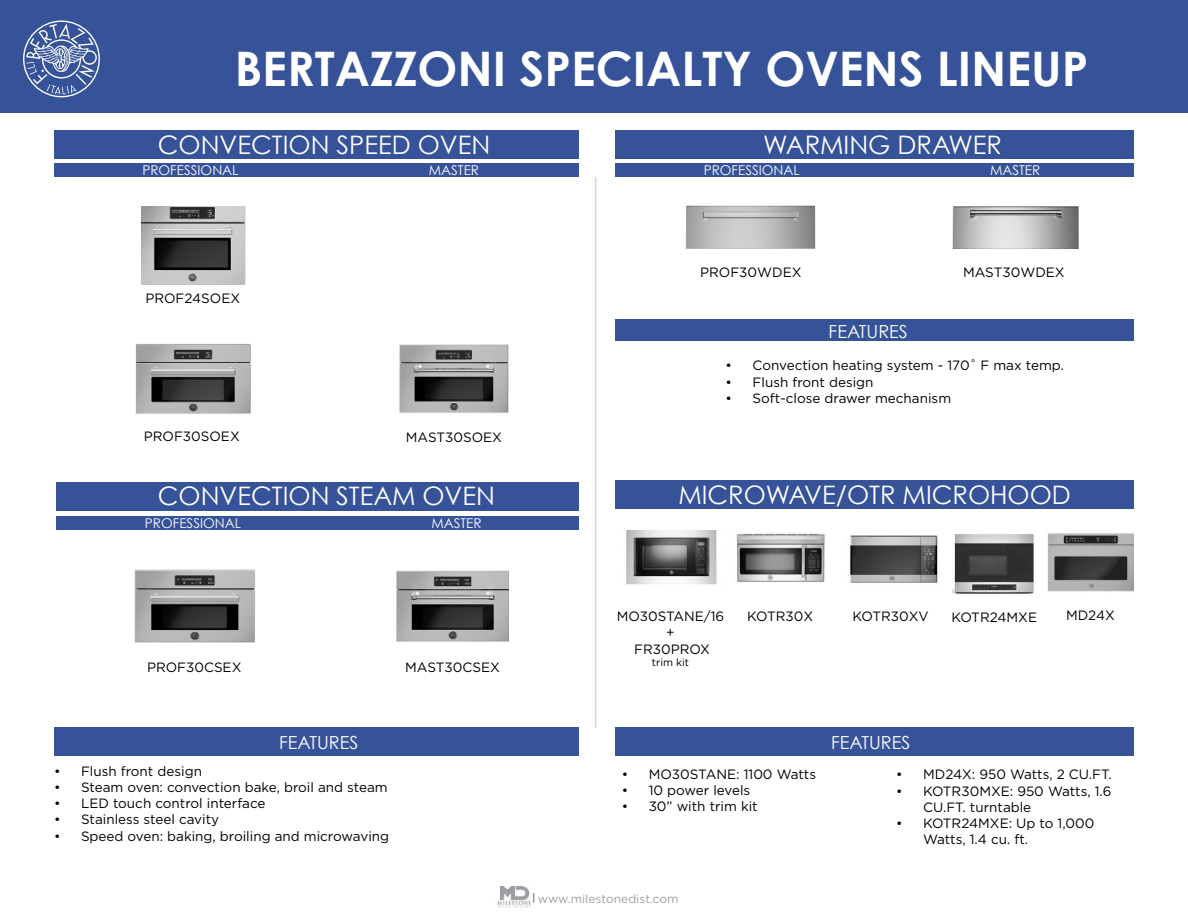
<style>
.page{position:relative;width:1188px;height:918px;background:#fff}
.page>*{position:absolute;margin:0;border:0;box-sizing:border-box;transform-origin:0 0}
.t1{font:700 47.7px "Century Gothic";color:#fff}
.t2{font:25.5px "Century Gothic";color:#fff}
.t3{font:18px "Century Gothic";color:#fff}
.t4{font:13.5px/16.2px "Gotham";color:#000}
.t5{font:13.5px "Century Gothic";color:#fefefe}
.t6{font:12px "Gotham";color:#9d9fa2}
.t7{font:10.5px "Gotham";color:#000}
</style>
<div class="page">
<img style="left:626px;top:530px;width:91px;height:55px">
<div style="left:0;top:0;width:1188px;height:113px;background:#365299"></div>
<svg style="left:23px;top:21px;width:77px;height:76px"></svg>
<div style="left:54px;top:130px;width:525px;height:29px;background:#365299"></div>
<div style="left:57px;top:482px;width:522px;height:29px;background:#365299"></div>
<div style="left:615px;top:480px;width:519px;height:29px;background:#365299"></div>
<div style="left:615px;top:130px;width:519px;height:29px;background:#365299"></div>
<div style="left:54px;top:728px;width:525px;height:28px;background:#365299"></div>
<div style="left:615px;top:320px;width:519px;height:21px;background:#365299"></div>
<div style="left:615px;top:728px;width:519px;height:28px;background:#365299"></div>
<img style="left:135px;top:344px;width:116px;height:70px">
<img style="left:134px;top:569px;width:121px;height:74px">
<img style="left:685px;top:205px;width:131px;height:44px">
<img style="left:399px;top:344px;width:110px;height:69px">
<img style="left:396px;top:570px;width:113px;height:72px">
<img style="left:952px;top:206px;width:127px;height:43px">
<img style="left:141px;top:206px;width:105px;height:79px">
<img style="left:1047px;top:533px;width:87px;height:59px">
<img style="left:849px;top:535px;width:89px;height:48px">
<div style="left:54px;top:163px;width:525px;height:14px;background:#365299"></div>
<div style="left:615px;top:163px;width:519px;height:14px;background:#365299"></div>
<div style="left:57px;top:516px;width:522px;height:13px;background:#365299"></div>
<hr style="left:595px;top:177px;width:1px;height:551px;background:#d6d6d6">
<img style="left:497px;top:887px;width:38px;height:21px">
<img style="left:953px;top:534px;width:81px;height:60px">
<img style="left:736px;top:533px;width:89px;height:49px">
<h1 class="t1" style="left:235px;top:42px;width:855px">BERTAZZONI SPECIALTY OVENS LINEUP</h1>
<h2 class="t2" style="left:158px;top:135px;width:334px">CONVECTION SPEED OVEN</h2>
<h2 class="t2" style="left:763px;top:135px;width:240px">WARMING DRAWER</h2>
<p class="t5" style="left:142px;top:165px;width:98px">PROFESSIONAL</p>
<p class="t5" style="left:704px;top:165px;width:98px">PROFESSIONAL</p>
<p class="t5" style="left:429px;top:165px;width:52px">MASTER</p>
<p class="t5" style="left:990px;top:165px;width:52px">MASTER</p>
<p class="t4" style="left:145px;top:291px;width:96px">PROF24SOEX</p>
<p class="t4" style="left:144px;top:429px;width:97px">PROF30SOEX</p>
<p class="t4" style="left:406px;top:430px;width:98px">MAST30SOEX</p>
<h2 class="t2" style="left:158px;top:486px;width:339px">CONVECTION STEAM OVEN</h2>
<p class="t5" style="left:145px;top:518px;width:98px">PROFESSIONAL</p>
<p class="t5" style="left:431px;top:518px;width:52px">MASTER</p>
<p class="t4" style="left:147px;top:660px;width:96px">PROF30CSEX</p>
<p class="t4" style="left:405px;top:660px;width:96px">MAST30CSEX</p>
<h3 class="t3" style="left:279px;top:735px;width:81px">FEATURES</h3>
<p class="t4" style="left:54px;top:764px;width:149px">• Flush front design</p>
<p class="t4" style="left:54px;top:780px;width:335px">• Steam oven: convection bake, broil and steam</p>
<p class="t4" style="left:54px;top:796px;width:213px">• LED touch control interface</p>
<p class="t4" style="left:54px;top:812px;width:167px">• Stainless steel cavity</p>
<p class="t4" style="left:54px;top:828px;width:337px">• Speed oven: baking, broiling and microwaving</p>
<p class="t4" style="left:700px;top:265px;width:103px">PROF30WDEX</p>
<h3 class="t3" style="left:829px;top:324px;width:81px">FEATURES</h3>
<p class="t4" style="left:963px;top:265px;width:103px">MAST30WDEX</p>
<p class="t4" style="left:726px;top:358px;width:340px">• Convection heating system - 170˚ F max temp.</p>
<p class="t4" style="left:726px;top:374px;width:149px">• Flush front design</p>
<p class="t4" style="left:726px;top:391px;width:227px">• Soft-close drawer mechanism</p>
<h2 class="t2" style="left:678px;top:485px;width:394px">MICROWAVE/OTR MICROHOOD</h2>
<p class="t4" style="left:617px;top:609px;width:109px;text-align:center">MO30STANE/16 +<br>FR30PROX</p>
<p class="t7" style="left:652px;top:657px;width:39px">trim kit</p>
<p class="t4" style="left:747px;top:609px;width:68px">KOTR30X</p>
<p class="t4" style="left:853px;top:609px;width:77px">KOTR30XV</p>
<p class="t4" style="left:951px;top:610px;width:87px">KOTR24MXE</p>
<p class="t4" style="left:1066px;top:608px;width:50px">MD24X</p>
<h3 class="t3" style="left:831px;top:735px;width:81px">FEATURES</h3>
<p class="t4" style="left:622px;top:767px;width:196px">• MO30STANE: 1100 Watts</p>
<p class="t4" style="left:622px;top:783px;width:130px">• 10 power levels</p>
<p class="t4" style="left:622px;top:799px;width:138px">• 30” with trim kit</p>
<p class="t6" style="left:538px;top:893px;width:142px">www.milestonedist.com</p>
<p class="t4" style="left:896px;top:767px;width:217px">• MD24X: 950 Watts, 2 CU.FT.</p>
<p class="t4" style="left:923px;top:783px;width:190px;text-indent:-27px">• KOTR30MXE: 950 Watts, 1.6<br>CU.FT. turntable</p>
<p class="t4" style="left:923px;top:816px;width:173px;text-indent:-27px">• KOTR24MXE: Up to 1,000<br>Watts, 1.4 cu. ft.</p>
</div>
